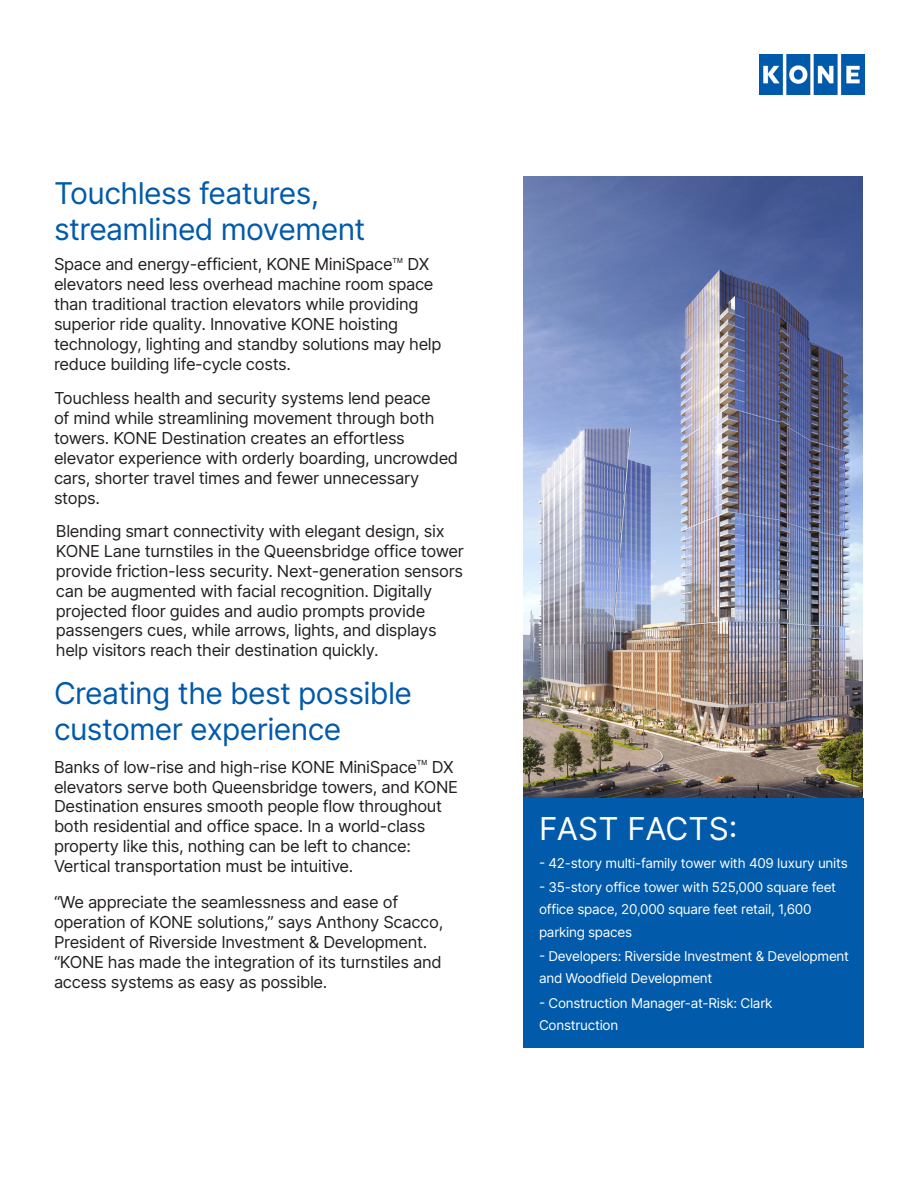
<style>
.page{position:relative;width:918px;height:1188px;background:#fff}
.page>*{position:absolute;margin:0;border:0;box-sizing:border-box;transform-origin:0 0}
.t1{font:31.5px "Inter";color:#fff}
.t2{font:30px/36px "Inter";letter-spacing:-.02em;color:#015aaa}
.t3{font:16.5px/19.8px "Inter";letter-spacing:-.02em;color:#231f20}
.t4{font:13.5px/22.5px "Inter";letter-spacing:-.02em;color:#fff}
</style>
<div class="page">
<div style="left:524px;top:798px;width:340px;height:250px;background:#015aaa"></div>
<img style="left:759px;top:54px;width:105px;height:41px">
<img style="left:524px;top:176px;width:338px;height:622px">
<p class="t2" style="left:54px;top:175px;width:267px">Touchless features,</p>
<p class="t2" style="left:54px;top:211px;width:313px">streamlined movement</p>
<p class="t3" style="left:54px;top:254px;width:389px">Space and energy-efficient, KONE MiniSpace DX elevators need less overhead machine room space than traditional traction elevators while providing superior ride quality. Innovative KONE hoisting technology, lighting and standby solutions may help reduce building life-cycle costs.</p>
<p class="t3" style="left:54px;top:388px;width:406px">Touchless health and security systems lend peace<br>of mind while streamlining movement through both towers. KONE Destination creates an effortless elevator experience with orderly boarding, uncrowded cars, shorter travel times and fewer unnecessary stops.</p>
<p class="t3" style="left:56px;top:521px;width:409px">Blending smart connectivity with elegant design, six KONE Lane turnstiles in the Queensbridge office tower provide friction-less security. Next-generation sensors can be augmented with facial recognition. Digitally projected floor guides and audio prompts provide passengers cues, while arrows, lights, and displays help visitors reach their destination quickly.</p>
<p class="t2" style="left:54px;top:674px;width:359px">Creating the best possible customer experience</p>
<p class="t3" style="left:54px;top:756px;width:405px">Banks of low-rise and high-rise KONE MiniSpace DX elevators serve both Queensbridge towers, and KONE Destination ensures smooth people flow throughout both residential and office space. In a world-class property like this, nothing can be left to chance:<br>Vertical transportation must be intuitive.</p>
<p class="t3" style="left:54px;top:892px;width:391px">“We appreciate the seamlessness and ease of operation of KONE solutions,” says Anthony Scacco, President of Riverside Investment &amp; Development. “KONE has made the integration of its turnstiles and access systems as easy as possible.</p>
<p class="t1" style="left:539px;top:806px;width:200px">FAST FACTS:</p>
<p class="t4" style="left:539px;top:851px;width:310px">- 42-story multi-family tower with 409 luxury units</p>
<p class="t4" style="left:539px;top:875px;width:299px">- 35-story office tower with 525,000 square feet office space, 20,000 square feet retail, 1,600 parking spaces</p>
<p class="t4" style="left:539px;top:944px;width:312px">- Developers: Riverside Investment &amp; Development and Woodfield Development</p>
<p class="t4" style="left:539px;top:991px;width:235px">- Construction Manager-at-Risk: Clark<br>Construction</p>
</div>
